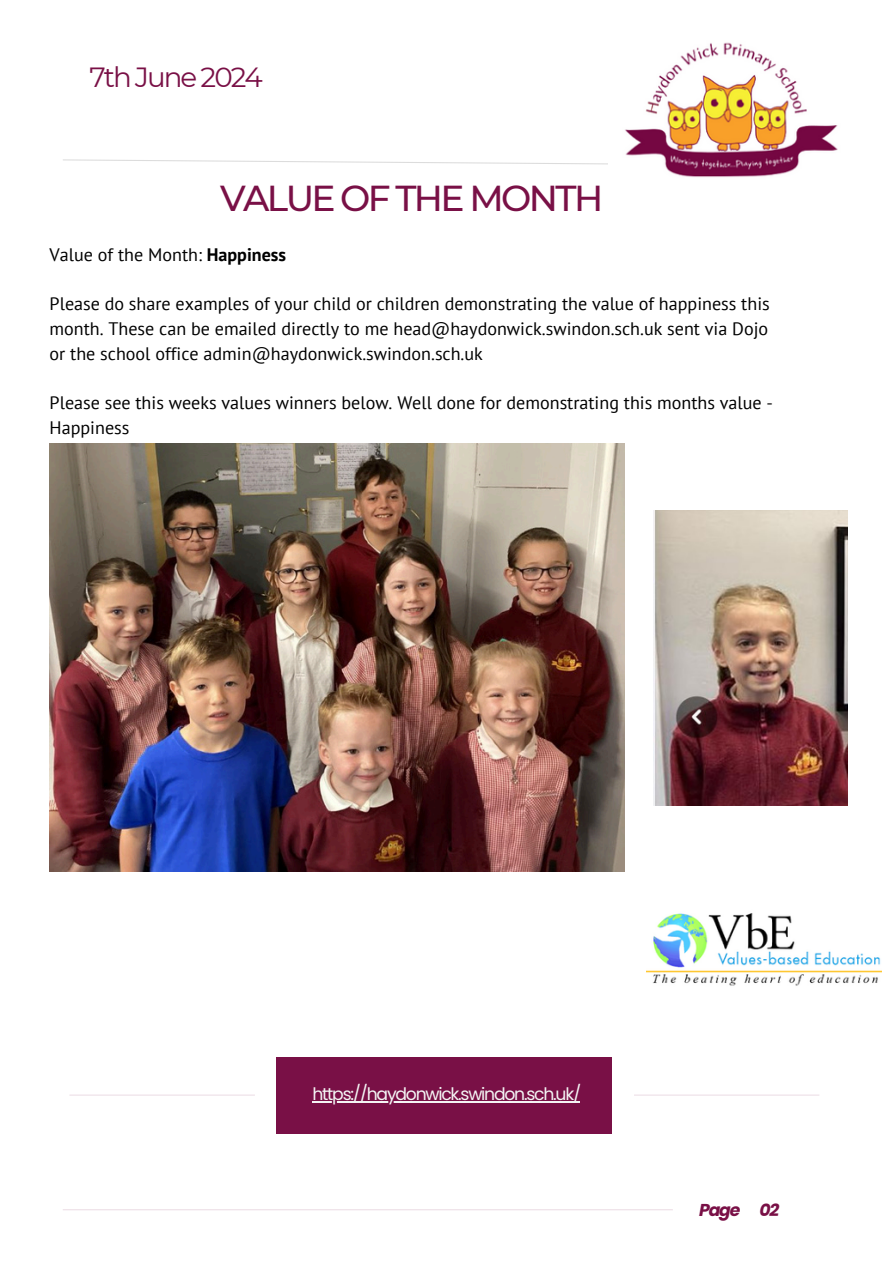
<style>
.page{position:relative;width:894px;height:1264px;background:#fff}
.page>*{position:absolute;margin:0;border:0;box-sizing:border-box;transform-origin:0 0}
.t1{font:500 36px "Montserrat";letter-spacing:-.07em;color:#791046}
.t2{font:27.75px "Montserrat";letter-spacing:-.07em;color:#791046}
.t3{font:18px/24.8px "PT Sans";color:#000;text-align:justify}
.t4{font:17.25px "Poppins";letter-spacing:-.07em;color:#f4f4f4}
.t5{font:italic 700 17.25px "Poppins";letter-spacing:-.07em;color:#791046}
.s1{font-weight:700}
</style>
<div class="page">
<div style="left:276px;top:1057px;width:335px;height:76px;background:#791046"></div>
<svg style="left:63px;top:159px;width:545px;height:6px"></svg>
<hr style="left:63px;top:1209px;width:609px;height:1px;background:#791046">
<hr style="left:69px;top:1094px;width:186px;height:1px;background:#791046">
<hr style="left:633px;top:1094px;width:186px;height:1px;background:#791046">
<img style="left:625px;top:42px;width:213px;height:135px">
<img style="left:653px;top:510px;width:193px;height:295px">
<img style="left:50px;top:443px;width:574px;height:428px">
<hr style="left:312px;top:1101px;width:268px;height:1px;background:#f4f4f4">
<img style="left:646px;top:913px;width:235px;height:73px">
<p class="t2" style="left:89px;top:60px;width:175px">7th June 2024</p>
<p class="t1" style="left:220px;top:176px;width:384px">VALUE OF THE MONTH</p>
<p class="t3" style="left:50px;top:241px;width:238px">Value of the Month: <span class="s1">Happiness</span></p>
<p class="t3" style="left:50px;top:291px;width:721px">Please do share examples of your child or children demonstrating the value of happiness this month. These can be emailed directly to me head@haydonwick.swindon.sch.uk sent via Dojo or the school office admin@haydonwick.swindon.sch.uk</p>
<h3 class="t3" style="left:50px;top:390px;width:724px">Please see this weeks values winners below. Well done for demonstrating this months value -<br>Happiness</h3>
<p class="t4" style="left:312px;top:1082px;width:270px">https://haydonwick.swindon.sch.uk/</p>
<p class="t5" style="left:699px;top:1197px;width:43px">Page</p>
<p class="t5" style="left:759px;top:1197px;width:21px">02</p>
</div>
